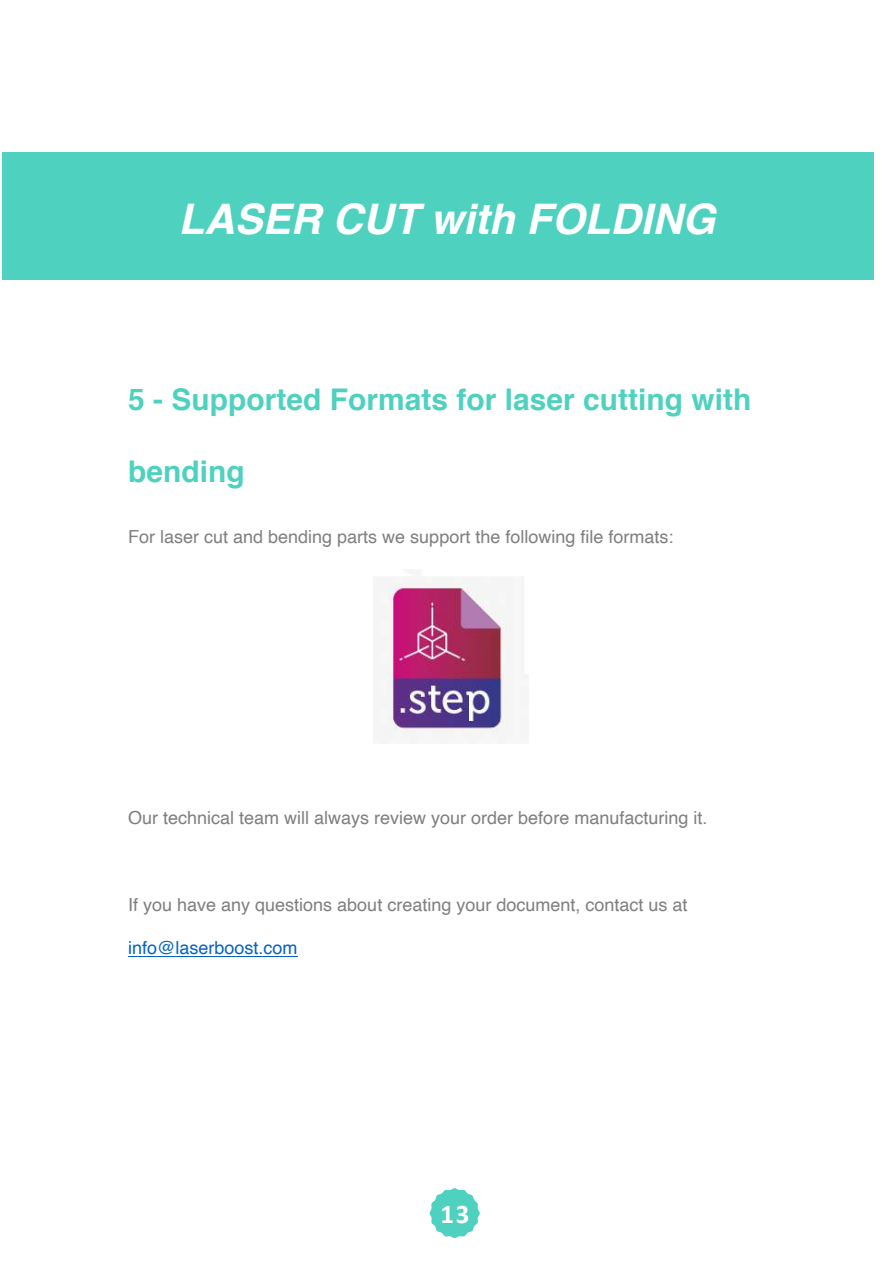
<style>
.page{position:relative;width:893px;height:1263px;background:#fff}
.page>*{position:absolute;margin:0;border:0;box-sizing:border-box;transform-origin:0 0}
.t1{font:italic 700 42.15px "Helvetica";color:#fff}
.t2{font:700 29.85px "Helvetica";color:#4fd1c0}
.t3{font:700 27px "Calibri";color:#fff}
.t4{font:18px "Helvetica";color:#7f7f7f}
.t5{font:18px "Helvetica";color:#0563c1}
</style>
<div class="page">
<svg style="left:442px;top:1188px;width:26px;height:50px"></svg>
<img style="left:430px;top:1193px;width:50px;height:40px">
<div style="left:2px;top:152px;width:871px;height:128px;background:#4fd1c0"></div>
<hr style="left:128px;top:956px;width:169px;height:1px;background:#0563c1">
<img style="left:386px;top:569px;width:142px;height:164px">
<h1 class="t1" style="left:179px;top:184px;width:538px">LASER CUT with FOLDING</h1>
<h2 class="t2" style="left:128px;top:375px;width:625px">5 - Supported Formats for laser cutting with</h2>
<h2 class="t2" style="left:128px;top:447px;width:118px">bending</h2>
<p class="t4" style="left:128px;top:522px;width:547px">For laser cut and bending parts we support the following file formats:</p>
<p class="t4" style="left:128px;top:804px;width:581px">Our technical team will always review your order before manufacturing it.</p>
<p class="t4" style="left:128px;top:891px;width:561px">If you have any questions about creating your document, contact us at</p>
<p class="t5" style="left:128px;top:934px;width:171px">info@laserboost.com</p>
<h3 class="t3" style="left:441px;top:1194px;width:30px">!$</h3>
</div>
